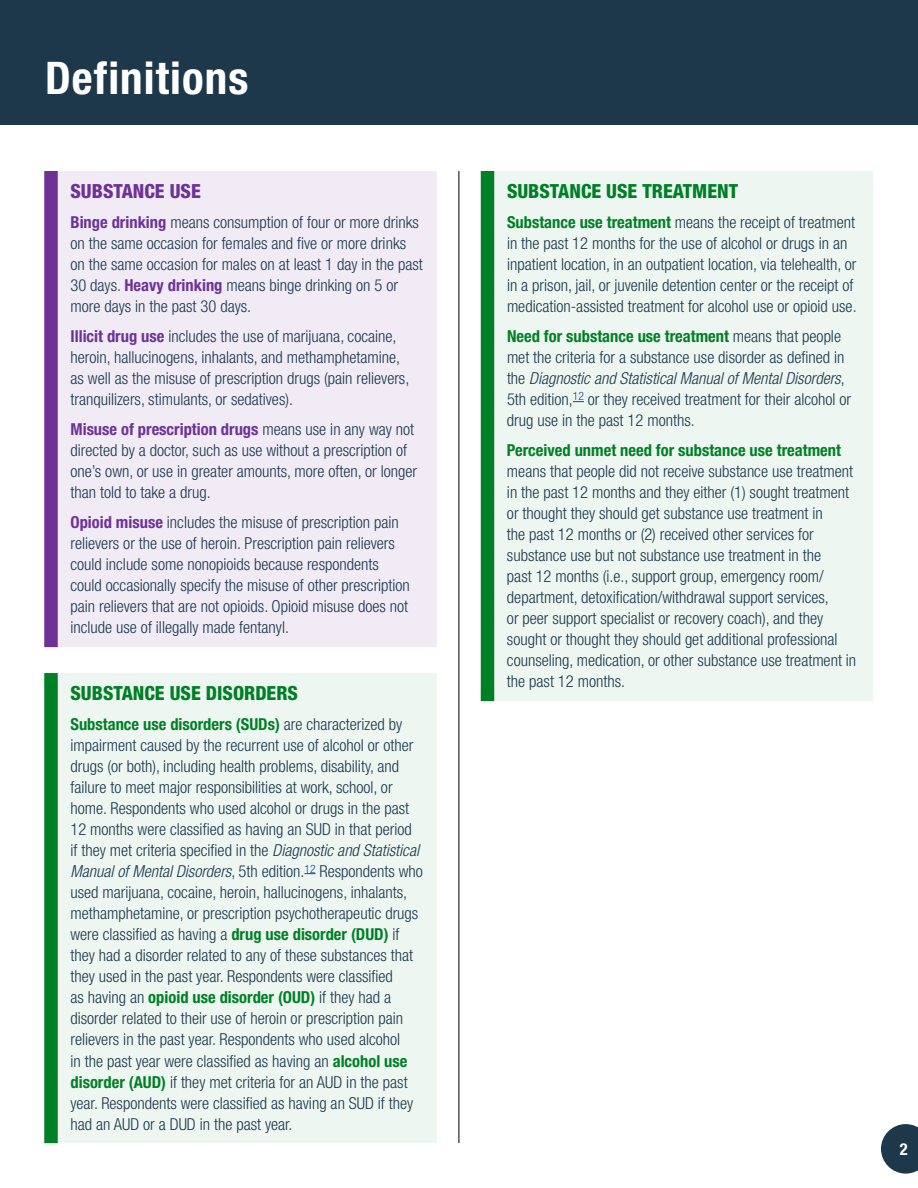
<style>
.page{position:relative;width:918px;height:1188px;background:#fff}
.page>*{position:absolute;margin:0;border:0;box-sizing:border-box;transform-origin:0 0}
.t1{font:700 condensed 45px "Helvetica Neue LT Std";letter-spacing:.025em;color:#fff}
.t2{font:800 condensed 19.5px "Helvetica Neue LT Std";color:#008026}
.t3{font:800 condensed 19.5px "Helvetica Neue LT Std";color:#6e3296}
.t4{font:300 condensed 16.5px/21px "Helvetica Neue LT Std";color:#1e384b}
.t5{font:700 condensed 16.5px "Helvetica Neue LT Std";color:#fff}
.s1{font-weight:700;color:#6e3296}
.s2{font-weight:700;color:#008026}
.s3{font-style:italic}
</style>
<div class="page">
<svg style="left:881px;top:1124px;width:37px;height:50px;background:#435969"></svg>
<hr style="left:459px;top:171px;width:1px;height:972px;background:#000">
<div style="left:0;top:0;width:918px;height:124px;background:#1e384b"></div>
<div style="left:57px;top:171px;width:379px;height:476px;background:#f0ebf5"></div>
<div style="left:44px;top:171px;width:14px;height:476px;background:#6e3296"></div>
<div style="left:57px;top:673px;width:379px;height:470px;background:#edf6f0"></div>
<div style="left:44px;top:673px;width:14px;height:470px;background:#008026"></div>
<svg style="left:304px;top:873px;width:12px;height:1px"></svg>
<div style="left:494px;top:171px;width:379px;height:530px;background:#edf6f0"></div>
<div style="left:481px;top:171px;width:13px;height:530px;background:#008026"></div>
<h2 class="t1" style="left:45px;top:51px;width:205px">Definitions</h2>
<h3 class="t3" style="left:70px;top:179px;width:132px">SUBSTANCE USE</h3>
<p class="t4" style="left:70px;top:212px;width:354px"><span class="s1">Binge drinking</span> means consumption of four or more drinks on the same occasion for females and five or more drinks on the same occasion for males on at least 1 day in the past 30 days. <span class="s1">Heavy drinking</span> means binge drinking on 5 or more days in the past 30 days.</p>
<p class="t4" style="left:70px;top:326px;width:340px"><span class="s1">Illicit drug use</span> includes the use of marijuana, cocaine, heroin, hallucinogens, inhalants, and methamphetamine, as well as the misuse of prescription drugs (pain relievers, tranquilizers, stimulants, or sedatives).</p>
<p class="t4" style="left:70px;top:419px;width:348px"><span class="s1">Misuse of prescription drugs</span> means use in any way not directed by a doctor, such as use without a prescription of one’s own, or use in greater amounts, more often, or longer than told to take a drug.</p>
<p class="t4" style="left:70px;top:512px;width:341px"><span class="s1">Opioid misuse</span> includes the misuse of prescription pain relievers or the use of heroin. Prescription pain relievers could include some nonopioids because respondents could occasionally specify the misuse of other prescription pain relievers that are not opioids. Opioid misuse does not include use of illegally made fentanyl.</p>
<h3 class="t2" style="left:70px;top:681px;width:229px">SUBSTANCE USE DISORDERS</h3>
<p class="t4" style="left:70px;top:714px;width:354px"><span class="s2">Substance use disorders (SUDs)</span> are characterized by impairment caused by the recurrent use of alcohol or other drugs (or both), including health problems, disability, and failure to meet major responsibilities at work, school, or home. Respondents who used alcohol or drugs in the past 12 months were classified as having an SUD in that period<br>if they met criteria specified in the <span class="s3">Diagnostic and Statistical Manual of Mental Disorders</span>, 5th edition.<sup>12</sup> Respondents who used marijuana, cocaine, heroin, hallucinogens, inhalants, methamphetamine, or prescription psychotherapeutic drugs were classified as having a <span class="s2">drug use disorder (DUD)</span> if they had a disorder related to any of these substances that they used in the past year. Respondents were classified<br>as having an <span class="s2">opioid use disorder (OUD)</span> if they had a disorder related to their use of heroin or prescription pain relievers in the past year. Respondents who used alcohol<br>in the past year were classified as having an <span class="s2">alcohol use disorder (AUD)</span> if they met criteria for an AUD in the past year. Respondents were classified as having an SUD if they had an AUD or a DUD in the past year.</p>
<h3 class="t2" style="left:507px;top:179px;width:233px">SUBSTANCE USE TREATMENT</h3>
<p class="t4" style="left:507px;top:212px;width:351px"><span class="s2">Substance use treatment</span> means the receipt of treatment in the past 12 months for the use of alcohol or drugs in an inpatient location, in an outpatient location, via telehealth, or in a prison, jail, or juvenile detention center or the receipt of medication-assisted treatment for alcohol use or opioid use.</p>
<p class="t4" style="left:507px;top:326px;width:346px"><span class="s2">Need for substance use treatment</span> means that people met the criteria for a substance use disorder as defined in the <span class="s3">Diagnostic and Statistical Manual of Mental Disorders</span>, 5th edition,<sup>12</sup> or they received treatment for their alcohol or drug use in the past 12 months.</p>
<p class="t4" style="left:507px;top:440px;width:351px"><span class="s2">Perceived unmet need for substance use treatment </span>means that people did not receive substance use treatment in the past 12 months and they either (1) sought treatment or thought they should get substance use treatment in<br>the past 12 months or (2) received other services for substance use but not substance use treatment in the<br>past 12 months (i.e., support group, emergency room/ department, detoxification/withdrawal support services,<br>or peer support specialist or recovery coach), and they sought or thought they should get additional professional counseling, medication, or other substance use treatment in the past 12 months.</p>
<p class="t5" style="left:900px;top:1139px;width:9px">2</p>
</div>
